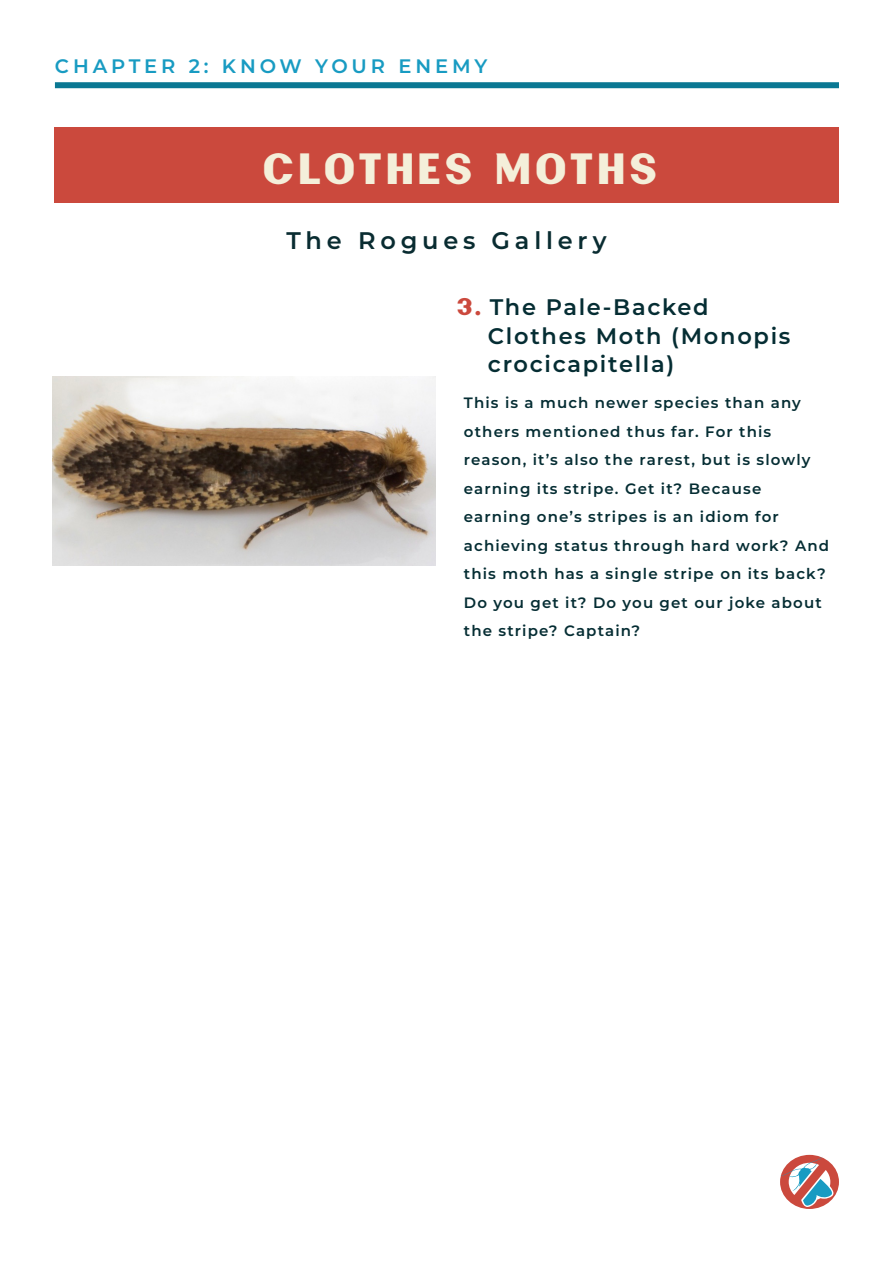
<style>
.page{position:relative;width:893px;height:1263px;background:#fff}
.page>*{position:absolute;margin:0;border:0;box-sizing:border-box;transform-origin:0 0}
.t1{font:43.5px "Milan";letter-spacing:.065em;color:#f4efda}
.t2{font:600 24px "Montserrat";letter-spacing:.2em;color:#092c31}
.t3{font:600 22.5px/28.5px "Montserrat";letter-spacing:.075em;color:#052d33}
.t4{font:600 19.5px "Montserrat";letter-spacing:.2em;color:#189bc2}
.t5{font:600 15px/28.5px "Montserrat";letter-spacing:.075em;color:#052d33}
.s1{font-family:"Milan";font-weight:400;font-size:24px;color:#cb493d}
</style>
<div class="page">
<svg style="left:780px;top:1155px;width:59px;height:54px"></svg>
<div style="left:55px;top:82px;width:784px;height:6px;background:#0a7893"></div>
<div style="left:54px;top:127px;width:784px;height:76px;background:#cb493d"></div>
<img style="left:52px;top:376px;width:384px;height:190px">
<p class="t4" style="left:55px;top:52px;width:434px">CHAPTER 2: KNOW YOUR ENEMY</p>
<p class="t1" style="left:262px;top:144px;width:397px">CLOTHES MOTHS</p>
<p class="t2" style="left:286px;top:224px;width:322px">The Rogues Gallery</p>
<p class="t3" style="left:488px;top:292px;width:304px;text-indent:-32px"><span class="s1">3.</span> The Pale-Backed<br>Clothes Moth (Monopis crocicapitella)</p>
<p class="t5" style="left:464px;top:388px;width:367px">This is a much newer species than any others mentioned thus far. For this reason, it’s also the rarest, but is slowly earning its stripe. Get it? Because earning one’s stripes is an idiom for achieving status through hard work? And this moth has a single stripe on its back?<br>Do you get it? Do you get our joke about the stripe? Captain?</p>
</div>
